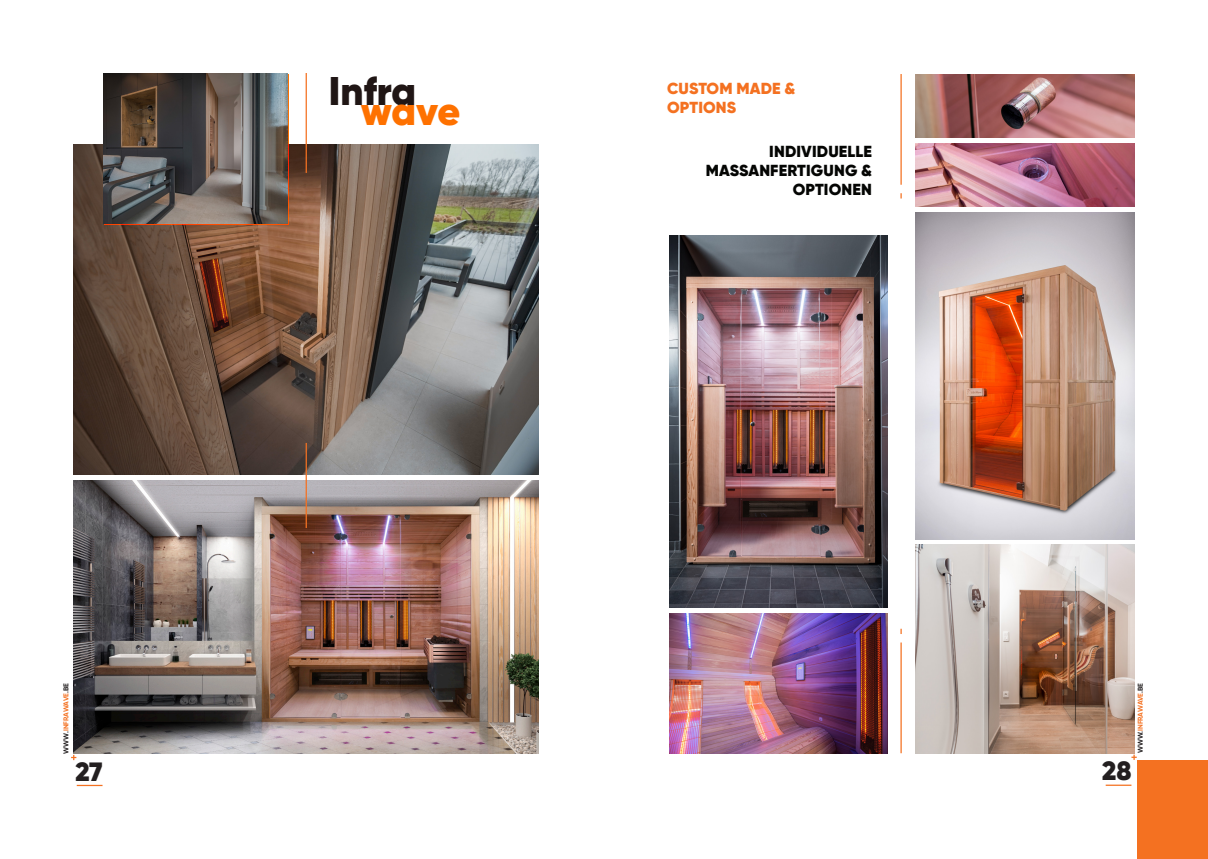
<style>
.page{position:relative;width:1208px;height:859px;background:#fff}
.page>*{position:absolute;margin:0;border:0;box-sizing:border-box;transform-origin:0 0}
.t1{font:900 40px "Gilroy";color:#201615}
.t2{font:900 40px "Gilroy";color:#fe7100}
.t3{font:900 26.5px "Gilroy";color:#231f20}
.t4{font:900 16px/19.2px "Gilroy";letter-spacing:.01em;color:#040503;text-align:right}
.t5{font:900 16px "Gilroy";letter-spacing:.01em;color:#f47121}
.t6{font:700 7px "Gilroy";color:#f47121}
.s1{color:#231f20}
</style>
<div class="page">
<img style="left:74px;top:145px;width:465px;height:330px">
<svg style="left:1131px;top:755px;width:5px;height:5px"></svg>
<svg style="left:1105px;top:785px;width:26px;height:1px"></svg>
<svg style="left:71px;top:755px;width:5px;height:5px"></svg>
<svg style="left:77px;top:785px;width:25px;height:1px"></svg>
<img style="left:74px;top:480px;width:465px;height:273px">
<img style="left:103px;top:73px;width:185px;height:151px">
<hr style="left:306px;top:73px;width:1px;height:100px;background:#f47121">
<hr style="left:306px;top:443px;width:1px;height:85px;background:#f47121">
<img style="left:916px;top:545px;width:218px;height:208px">
<img style="left:916px;top:74px;width:218px;height:64px">
<img style="left:916px;top:143px;width:218px;height:64px">
<img style="left:669px;top:613px;width:218px;height:140px">
<hr style="left:900px;top:74px;width:1px;height:111px;background:#f47121">
<hr style="left:900px;top:642px;width:1px;height:111px;background:#f47121">
<img style="left:669px;top:235px;width:218px;height:372px">
<img style="left:916px;top:212px;width:218px;height:327px">
<div style="left:1137px;top:760px;width:71px;height:99px;background:#f47121"></div>
<p class="t6" style="left:62px;top:753px;width:72px;rotate:-90deg"><span class="s1">WWW.</span>INFRAWAVE<span class="s1">.BE</span></p>
<p class="t3" style="left:75px;top:754px;width:29px">27</p>
<p class="t1" style="left:329px;top:65px;width:89px">Infra</p>
<p class="t2" style="left:360px;top:85px;width:101px">wave</p>
<p class="t5" style="left:667px;top:78px;width:130px">CUSTOM MADE &amp;</p>
<p class="t5" style="left:667px;top:97px;width:70px">OPTIONS</p>
<p class="t4" style="left:706px;top:142px;width:168px">INDIVIDUELLE<br>MASSANFERTIGUNG &amp;<br>OPTIONEN</p>
<p class="t6" style="left:1136px;top:753px;width:72px;rotate:-90deg"><span class="s1">WWW.</span>INFRAWAVE<span class="s1">.BE</span></p>
<p class="t3" style="left:1102px;top:754px;width:31px">28</p>
</div>
